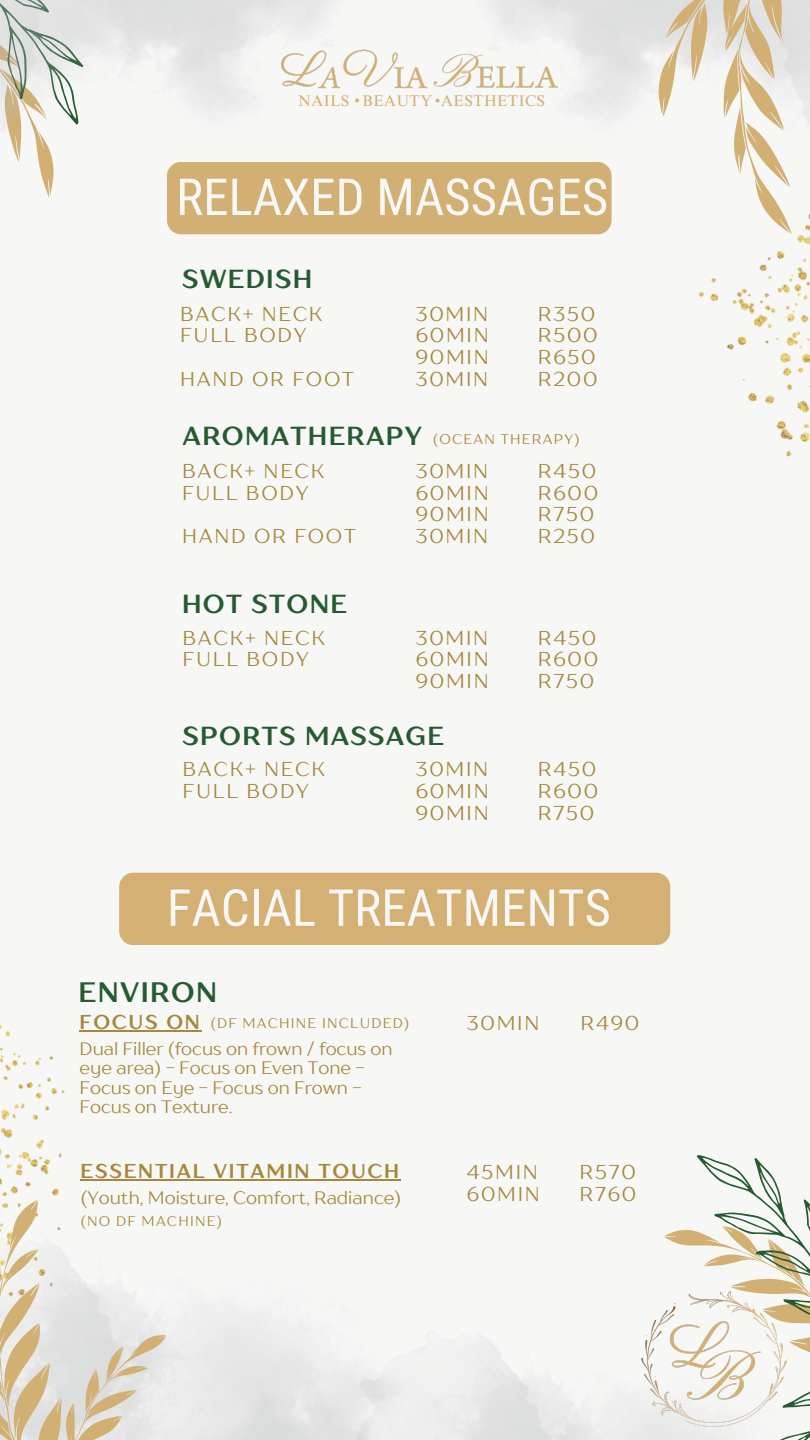
<style>
.page{position:relative;width:810px;height:1440px;background:#f7f8f6}
.page>*{position:absolute;margin:0;border:0;box-sizing:border-box;transform-origin:0 0}
.t1{font:51px "Roboto Condensed";color:#f7f8f6}
.t2{font:700 28px "TT Drugs";letter-spacing:.05em;color:#265b32}
.t3{font:700 26px "TT Drugs";letter-spacing:.05em;color:#265b32}
.t4{font:20px/21.8px "TT Drugs";letter-spacing:.09em;color:#a6873b}
.t5{font:700 20px "TT Drugs";letter-spacing:.09em;color:#a6873b}
.t6{font:18px/19.5px "TT Drugs";color:#a6873b}
.t7{font:15.5px "Times NRMT Pro";letter-spacing:.025em;color:#d4b074}
.t8{font:14px "TT Drugs";letter-spacing:.09em;color:#a6873b}
</style>
<div class="page">
<img style="left:0;top:1024px;width:81px;height:173px">
<svg style="left:658px;top:0;width:152px;height:96px"></svg>
<svg style="left:0;top:1200px;width:167px;height:240px"></svg>
<img style="left:362px;top:30px;width:195px;height:59px">
<img style="left:619px;top:1314px;width:45px;height:126px">
<svg style="left:14px;top:151px;width:40px;height:47px"></svg>
<svg style="left:664px;top:1155px;width:146px;height:285px"></svg>
<img style="left:653px;top:96px;width:157px;height:361px">
<hr style="left:80px;top:1030px;width:122px;height:2px;background:#a6873b">
<div style="left:167px;top:162px;width:445px;height:72px;background:#d2af72;border-radius:14px"></div>
<div style="left:119px;top:873px;width:551px;height:72px;background:#d4b074;border-radius:14px"></div>
<hr style="left:81px;top:1179px;width:320px;height:2px;background:#a6873b">
<img style="left:0;top:0;width:362px;height:151px">
<p class="t7" style="left:298px;top:91px;width:248px">NAILS BEAUTY AESTHETICS</p>
<h1 class="t1" style="left:176px;top:161px;width:434px">RELAXED MASSAGES</h1>
<h3 class="t3" style="left:182px;top:261px;width:132px">SWEDISH</h3>
<p class="t4" style="left:180px;top:303px;width:144px">BACK+ NECK<br>FULL BODY</p>
<p class="t4" style="left:180px;top:368px;width:175px">HAND OR FOOT</p>
<p class="t4" style="left:416px;top:303px;width:75px;text-align:justify">30MIN 60MIN 90MIN 30MIN</p>
<h3 class="t3" style="left:183px;top:418px;width:241px">AROMATHERAPY</h3>
<p class="t4" style="left:182px;top:460px;width:144px">BACK+ NECK<br>FULL BODY</p>
<p class="t4" style="left:182px;top:525px;width:175px">HAND OR FOOT</p>
<p class="t4" style="left:538px;top:303px;width:61px">R350<br>R500<br>R650<br>R200</p>
<p class="t8" style="left:433px;top:430px;width:148px">(OCEAN THERAPY)</p>
<p class="t4" style="left:416px;top:460px;width:75px;text-align:justify">30MIN 60MIN 90MIN 30MIN</p>
<p class="t4" style="left:538px;top:460px;width:62px">R450<br>R600<br>R750<br>R250</p>
<h3 class="t3" style="left:182px;top:587px;width:166px">HOT STONE</h3>
<p class="t4" style="left:183px;top:626px;width:144px">BACK+ NECK<br>FULL BODY</p>
<p class="t4" style="left:416px;top:626px;width:75px;text-align:justify">30MIN 60MIN 90MIN</p>
<h3 class="t3" style="left:183px;top:718px;width:263px">SPORTS MASSAGE</h3>
<p class="t4" style="left:183px;top:758px;width:144px">BACK+ NECK<br>FULL BODY</p>
<p class="t4" style="left:416px;top:758px;width:75px;text-align:justify">30MIN 60MIN 90MIN</p>
<p class="t4" style="left:538px;top:758px;width:62px;text-align:justify">R450<br>R600<br>R750</p>
<p class="t4" style="left:538px;top:626px;width:62px;text-align:justify">R450<br>R600<br>R750</p>
<h1 class="t1" style="left:167px;top:872px;width:446px">FACIAL TREATMENTS</h1>
<h2 class="t2" style="left:79px;top:974px;width:140px">ENVIRON</h2>
<p class="t5" style="left:80px;top:1009px;width:122px">FOCUS ON</p>
<p class="t4" style="left:580px;top:1012px;width:60px">R490</p>
<p class="t8" style="left:210px;top:1014px;width:201px">(DF MACHINE INCLUDED)</p>
<p class="t4" style="left:467px;top:1012px;width:74px">30MIN</p>
<p class="t6" style="left:80px;top:1039px;width:315px">Dual Filler (focus on frown / focus on eye area) - Focus on Even Tone -<br>Focus on Eye - Focus on Frown -<br>Focus on Texture.</p>
<p class="t5" style="left:81px;top:1158px;width:320px">ESSENTIAL VITAMIN TOUCH</p>
<p class="t4" style="left:580px;top:1161px;width:58px">R570<br>R760</p>
<p class="t8" style="left:81px;top:1211px;width:143px">(NO DF MACHINE)</p>
<p class="t4" style="left:467px;top:1161px;width:73px">45MIN</p>
<p class="t6" style="left:81px;top:1187px;width:322px">(Youth, Moisture, Comfort, Radiance)</p>
<p class="t4" style="left:467px;top:1182px;width:75px">60MIN</p>
</div>
